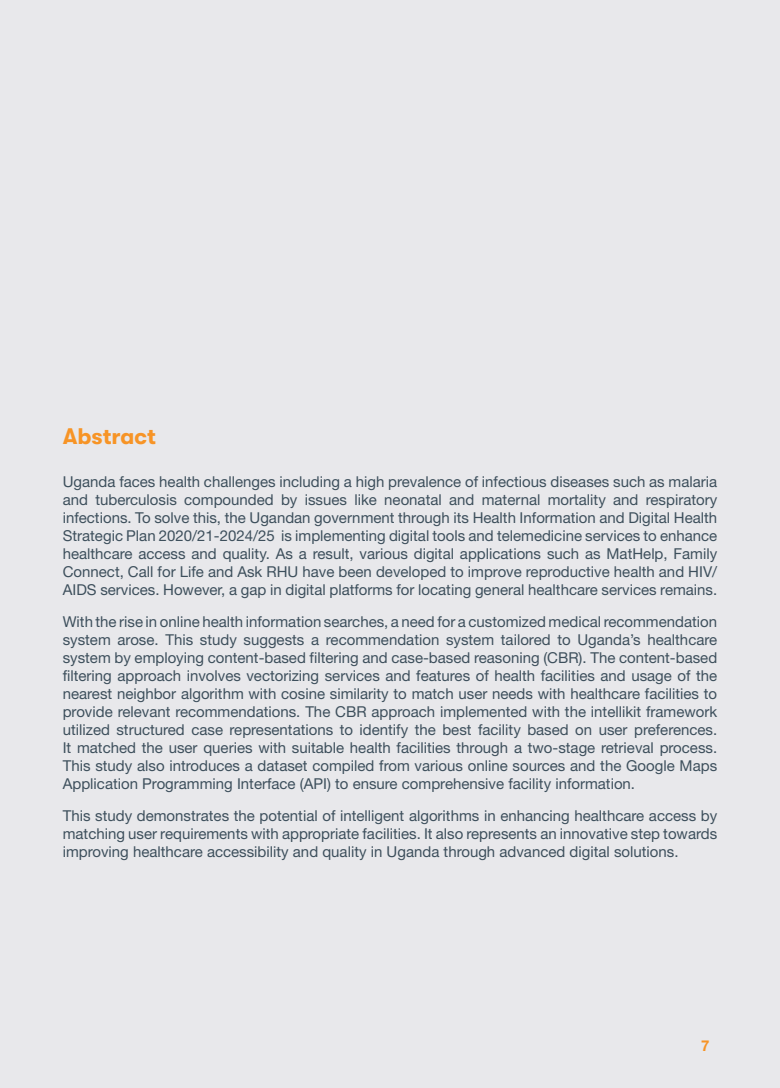
<style>
.page{position:relative;width:780px;height:1088px;background:#e8e8eb}
.page>*{position:absolute;margin:0;border:0;box-sizing:border-box;transform-origin:0 0}
.Main-Title{font:700 22.5px "GT Walsheim Pro";color:#f79426}
.Body-text{font:15px/18px "Helvetica Neue LT 55 Rm";color:#3d4f5c;text-align:justify}
.t1{font:15px "Helvetica Neue LT 75 Bd";color:#f79426}
</style>
<div class="page">
<p class="Main-Title" style="left:63px;top:423px;width:95px">Abstract</p>
<p class="Body-text" style="left:63px;top:472px;width:656px">Uganda faces health challenges including a high prevalence of infectious diseases such as malaria and tuberculosis compounded by issues like neonatal and maternal mortality and respiratory infections. To solve this, the Ugandan government through its Health Information and Digital Health Strategic Plan 2020/21-2024/25 is implementing digital tools and telemedicine services to enhance healthcare access and quality. As a result, various digital applications such as MatHelp, Family Connect, Call for Life and Ask RHU have been developed to improve reproductive health and HIV/ AIDS services. However, a gap in digital platforms for locating general healthcare services remains.</p>
<p class="Body-text" style="left:63px;top:612px;width:656px">With the rise in online health information searches, a need for a customized medical recommendation system arose. This study suggests a recommendation system tailored to Uganda’s healthcare system by employing content-based filtering and case-based reasoning (CBR). The content-based filtering approach involves vectorizing services and features of health facilities and usage of the nearest neighbor algorithm with cosine similarity to match user needs with healthcare facilities to provide relevant recommendations. The CBR approach implemented with the intellikit framework utilized structured case representations to identify the best facility based on user preferences.<br>It matched the user queries with suitable health facilities through a two-stage retrieval process.<br>This study also introduces a dataset compiled from various online sources and the Google Maps Application Programming Interface (API) to ensure comprehensive facility information.</p>
<p class="Body-text" style="left:63px;top:806px;width:656px">This study demonstrates the potential of intelligent algorithms in enhancing healthcare access by matching user requirements with appropriate facilities. It also represents an innovative step towards improving healthcare accessibility and quality in Uganda through advanced digital solutions.</p>
<p class="t1" style="left:701px;top:1036px;width:10px">7</p>
</div>
